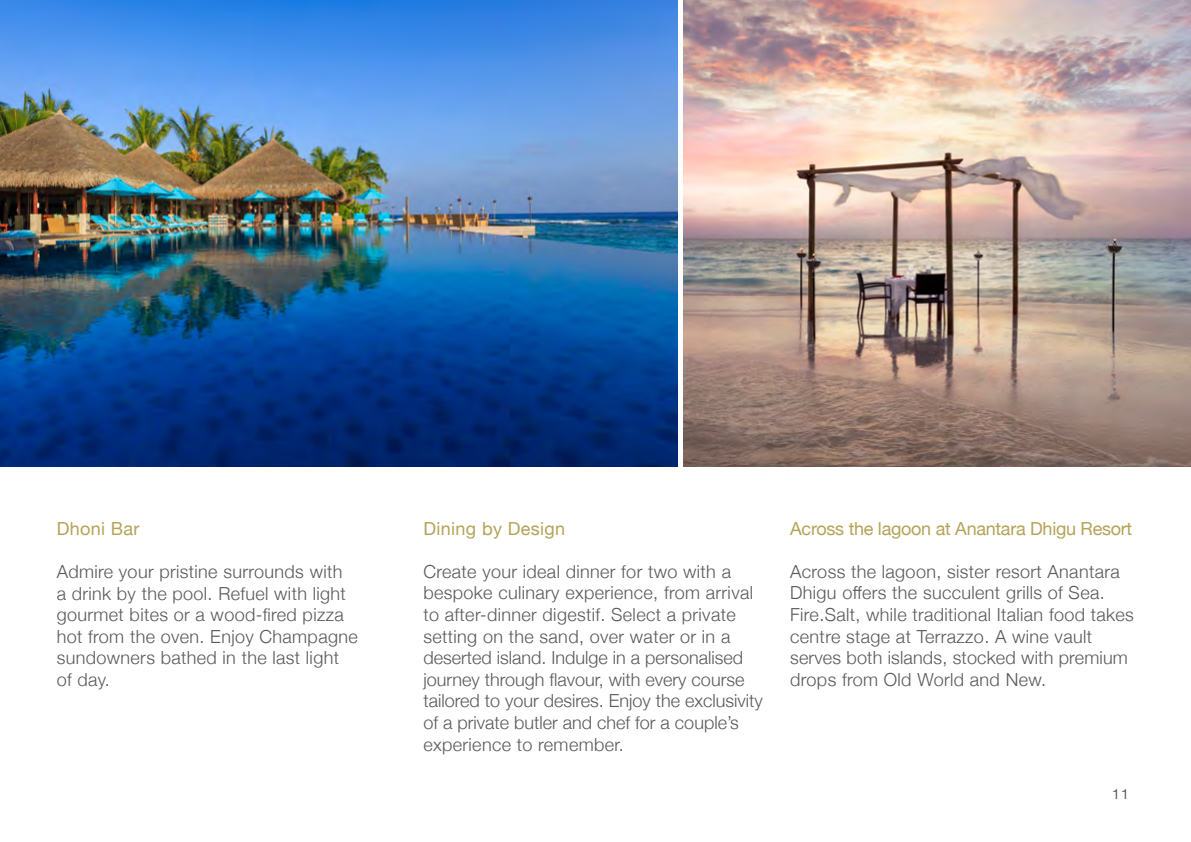
<style>
.page{position:relative;width:1191px;height:842px;background:#fff}
.page>*{position:absolute;margin:0;border:0;box-sizing:border-box;transform-origin:0 0}
.t1{font:300 18px/21.6px "Helvetica Neue";letter-spacing:.02em;color:#58595b}
.t2{font:18px "Helvetica Neue";letter-spacing:-.015em;color:#b4a358}
.t3{font:18px "Helvetica Neue";letter-spacing:.02em;color:#b4a358}
.t4{font:14px "Helvetica Neue";color:#58595b}
</style>
<div class="page">
<img style="left:0;top:0;width:677px;height:467px">
<img style="left:683px;top:0;width:508px;height:467px">
<p class="t3" style="left:57px;top:515px;width:84px">Dhoni Bar</p>
<p class="t1" style="left:57px;top:559px;width:302px">Admire your pristine surrounds with<br>a drink by the pool. Refuel with light gourmet bites or a wood-fired pizza hot from the oven. Enjoy Champagne sundowners bathed in the last light of day.</p>
<p class="t3" style="left:423px;top:515px;width:143px">Dining by Design</p>
<p class="t1" style="left:423px;top:559px;width:341px">Create your ideal dinner for two with a bespoke culinary experience, from arrival to after-dinner digestif. Select a private setting on the sand, over water or in a deserted island. Indulge in a personalised journey through flavour, with every course tailored to your desires. Enjoy the exclusivity of a private butler and chef for a couple’s experience to remember.</p>
<p class="t2" style="left:790px;top:515px;width:343px">Across the lagoon at Anantara Dhigu Resort</p>
<p class="t1" style="left:790px;top:559px;width:345px">Across the lagoon, sister resort Anantara Dhigu offers the succulent grills of Sea.<br>Fire.Salt, while traditional Italian food takes centre stage at Terrazzo. A wine vault serves both islands, stocked with premium drops from Old World and New.</p>
<p class="t4" style="left:1112px;top:784px;width:18px">11</p>
</div>
